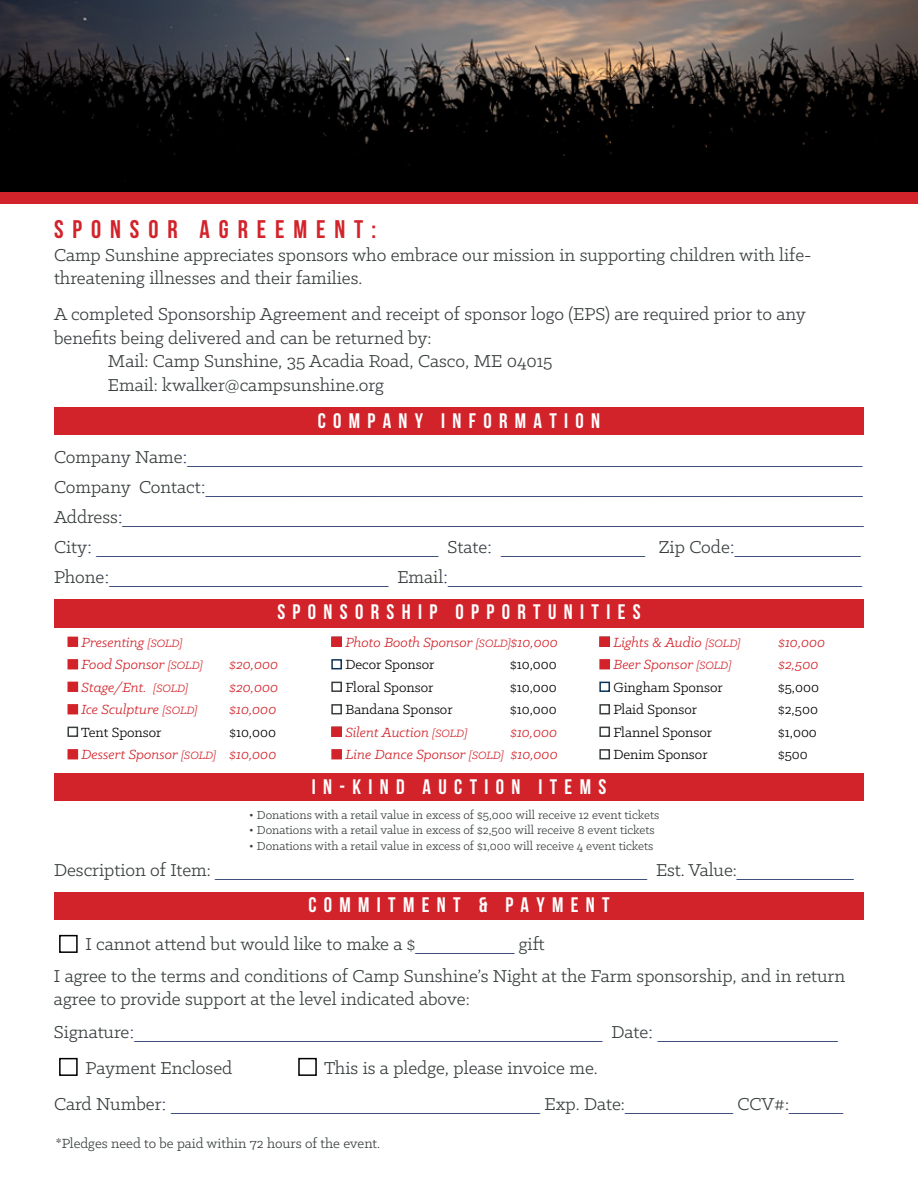
<style>
.page{position:relative;width:918px;height:1188px;background:#fff}
.page>*{position:absolute;margin:0;border:0;box-sizing:border-box;transform-origin:0 0}
.t1{font:700 25.5px "Bebas Neue";letter-spacing:.35em;color:#d2232a}
.t2{font:700 21px "Bebas Neue";letter-spacing:.35em;color:#fff}
.t3{font:19.5px/23.4px "Klinic Slab";color:#383d3e}
.t4{font:18px/30px "Times New Roman";color:#213467}
.t5{font:italic 15px/22.5px "Klinic Slab";color:#d2232a}
.t6{font:15px "Klinic Slab";color:#000}
.t7{font:15px "Klinic Slab";color:#383d3e}
.t8{font:13.2px "Klinic Slab";color:#383d3e}
.s1{font-family:"Klinic Slab";font-size:19.5px;color:#383d3e}
.s2{font-size:12px}
.s3{font-style:normal;color:#000}
.s4{font-family:"Times New Roman";font-size:18px;color:#213467}
</style>
<div class="page">
<img style="left:0;top:0;width:918px;height:192px">
<div style="left:54px;top:408px;width:810px;height:27px;background:#d2232a"></div>
<div style="left:54px;top:599px;width:810px;height:29px;background:#d2232a"></div>
<div style="left:54px;top:892px;width:810px;height:27px;background:#d2232a"></div>
<div style="left:59px;top:1058px;width:19px;height:18px;border:2px solid #000"></div>
<div style="left:298px;top:1058px;width:19px;height:18px;border:2px solid #000"></div>
<div style="left:68px;top:637px;width:10px;height:10px;background:#d2232a"></div>
<div style="left:68px;top:659px;width:10px;height:10px;background:#d2232a;border:2px solid #d2232a"></div>
<div style="left:68px;top:682px;width:10px;height:10px;background:#d2232a"></div>
<div style="left:68px;top:704px;width:10px;height:10px;background:#d2232a;border:2px solid #d2232a"></div>
<div style="left:68px;top:727px;width:10px;height:10px;border:2px solid #383d3e"></div>
<div style="left:68px;top:749px;width:10px;height:10px;background:#d2232a;border:2px solid #d2232a"></div>
<div style="left:331px;top:659px;width:11px;height:10px;border:2px solid #0a3359"></div>
<div style="left:331px;top:682px;width:11px;height:10px;border:2px solid #383d3e"></div>
<div style="left:331px;top:704px;width:11px;height:10px;border:2px solid #383d3e"></div>
<div style="left:331px;top:749px;width:11px;height:10px;background:#d2232a;border:2px solid #d2232a"></div>
<div style="left:599px;top:659px;width:11px;height:10px;background:#d2232a;border:2px solid #d2232a"></div>
<div style="left:599px;top:682px;width:11px;height:10px;border:2px solid #0a3359"></div>
<div style="left:599px;top:704px;width:11px;height:10px;border:2px solid #383d3e"></div>
<div style="left:599px;top:727px;width:11px;height:10px;border:2px solid #383d3e"></div>
<div style="left:599px;top:749px;width:11px;height:10px;border:2px solid #383d3e"></div>
<div style="left:0;top:192px;width:918px;height:12px;background:#d2232a"></div>
<div style="left:54px;top:774px;width:810px;height:27px;background:#d2232a"></div>
<div style="left:331px;top:727px;width:11px;height:10px;background:#d2232a;border:2px solid #d2232a"></div>
<div style="left:599px;top:637px;width:11px;height:10px;background:#d2232a;border:2px solid #d2232a"></div>
<div style="left:59px;top:935px;width:19px;height:18px;border:2px solid #000"></div>
<div style="left:331px;top:637px;width:11px;height:10px;background:#d2232a;border:2px solid #d2232a"></div>
<h1 class="t1" style="left:54px;top:215px;width:324px">SPONSOR AGREEMENT:</h1>
<p class="t3" style="left:54px;top:243px;width:759px">Camp Sunshine appreciates sponsors who embrace our mission in supporting children with life&shy;threatening illnesses and their families.</p>
<p class="t3" style="left:54px;top:302px;width:753px">A completed Sponsorship Agreement and receipt of sponsor logo (EPS) are required prior to any</p>
<p class="t3" style="left:54px;top:326px;width:379px">benefits being delivered and can be returned by:</p>
<p class="t3" style="left:108px;top:349px;width:446px">Mail: Camp Sunshine, 35 Acadia Road, Casco, ME 04015</p>
<p class="t3" style="left:108px;top:372px;width:278px">Email: kwalker@campsunshine.org</p>
<p class="t2" style="left:318px;top:409px;width:284px">COMPANY INFORMATION</p>
<p class="t4" style="left:54px;top:441px;width:811px"><span class="s1">Company Name</span>:___________________________________________________________________________ <span class="s1">Company Contact</span>:_________________________________________________________________________ <span class="s1">Address</span>:___________________________________________________________________________________ <span class="s1">City</span>: ______________________________________ <span class="s1">State</span>: ________________ <span class="s1">Zip Code</span>:______________ <span class="s1">Phone</span>:_______________________________ <span class="s1">Email</span>:______________________________________________</p>
<p class="t2" style="left:277px;top:600px;width:365px">SPONSORSHIP OPPORTUNITIES</p>
<p class="t5" style="left:81px;top:631px;width:123px">Presenting <span class="s2">[SOLD]<br></span>Food Sponsor <span class="s2">[SOLD]</span></p>
<p class="t5" style="left:229px;top:653px;width:50px">$20,000</p>
<p class="t5" style="left:82px;top:676px;width:108px">Stage/Ent. <span class="s2">[SOLD]</span></p>
<p class="t5" style="left:229px;top:676px;width:50px">$20,000</p>
<p class="t5" style="left:81px;top:698px;width:118px">Ice Sculpture <span class="s2">[SOLD]</span></p>
<p class="t5" style="left:229px;top:698px;width:48px">$10,000</p>
<p class="t6" style="left:81px;top:723px;width:82px">Tent Sponsor</p>
<p class="t5" style="left:82px;top:721px;width:196px;text-align:right"><span class="s3">$10,000<br></span>Dessert Sponsor <span class="s2">[SOLD]</span> $10,000</p>
<p class="t5" style="left:345px;top:631px;width:214px">Photo Booth Sponsor <span class="s2">[SOLD]</span>$10,000<br><span class="s3">Decor Sponsor</span></p>
<p class="t6" style="left:510px;top:655px;width:48px">$10,000</p>
<p class="t6" style="left:345px;top:678px;width:90px">Floral Sponsor</p>
<p class="t6" style="left:510px;top:678px;width:48px">$10,000</p>
<p class="t6" style="left:345px;top:700px;width:109px">Bandana Sponsor</p>
<p class="t6" style="left:510px;top:700px;width:48px">$10,000</p>
<p class="t5" style="left:345px;top:721px;width:124px">Silent Auction <span class="s2">[SOLD]</span></p>
<p class="t5" style="left:345px;top:721px;width:214px;text-align:right">$10,000<br>Line Dance Sponsor <span class="s2">[SOLD]</span> $10,000</p>
<p class="t5" style="left:613px;top:631px;width:129px">Lights &amp; Audio <span class="s2">[SOLD]</span></p>
<p class="t5" style="left:778px;top:631px;width:48px">$10,000</p>
<p class="t5" style="left:613px;top:653px;width:119px">Beer Sponsor <span class="s2">[SOLD]</span></p>
<p class="t5" style="left:778px;top:653px;width:42px">$2,500</p>
<p class="t6" style="left:613px;top:678px;width:111px">Gingham Sponsor</p>
<p class="t6" style="left:778px;top:678px;width:42px">$5,000</p>
<p class="t6" style="left:613px;top:700px;width:85px">Plaid Sponsor</p>
<p class="t6" style="left:778px;top:700px;width:41px">$2,500</p>
<p class="t6" style="left:613px;top:723px;width:100px">Flannel Sponsor</p>
<p class="t6" style="left:778px;top:723px;width:40px">$1,000</p>
<p class="t6" style="left:613px;top:745px;width:96px">Denim Sponsor</p>
<p class="t6" style="left:778px;top:745px;width:31px">$500</p>
<p class="t2" style="left:312px;top:775px;width:296px">IN-KIND AUCTION ITEMS</p>
<p class="t8" style="left:249px;top:806px;width:411px">• Donations with a retail value in excess of $5,000 will receive 12 event tickets</p>
<p class="t8" style="left:249px;top:822px;width:407px">• Donations with a retail value in excess of $2,500 will receive 8 event tickets</p>
<p class="t8" style="left:249px;top:838px;width:406px">• Donations with a retail value in excess of $1,000 will receive 4 event tickets</p>
<p class="t4" style="left:54px;top:855px;width:801px"><span class="s1">Description of Item:</span> ________________________________________________ <span class="s1">Est. Value:</span>_____________</p>
<p class="t2" style="left:308px;top:893px;width:303px">COMMITMENT &amp; PAYMENT</p>
<p class="t3" style="left:54px;top:927px;width:793px;line-height:32.4px;text-indent:32px">I cannot attend but would like to make a $<span class="s4">___________</span> gift<br>I agree to the terms and conditions of Camp Sunshine’s Night at the Farm sponsorship, and in return</p>
<p class="t3" style="left:54px;top:987px;width:417px">agree to provide support at the level indicated above:</p>
<p class="t4" style="left:54px;top:1016px;width:785px"><span class="s1">Signature</span>:____________________________________________________ <span class="s1">Date</span>: ____________________</p>
<p class="t3" style="left:86px;top:1055px;width:148px">Payment Enclosed</p>
<p class="t3" style="left:324px;top:1055px;width:275px">This is a pledge, please invoice me.</p>
<p class="t4" style="left:54px;top:1088px;width:791px"><span class="s1">Card Number</span>: _________________________________________ <span class="s1">Exp. Date:</span>____________ <span class="s1">CCV#:</span>______</p>
<p class="t7" style="left:56px;top:1134px;width:326px">*Pledges need to be paid within 72 hours of the event.</p>
</div>
